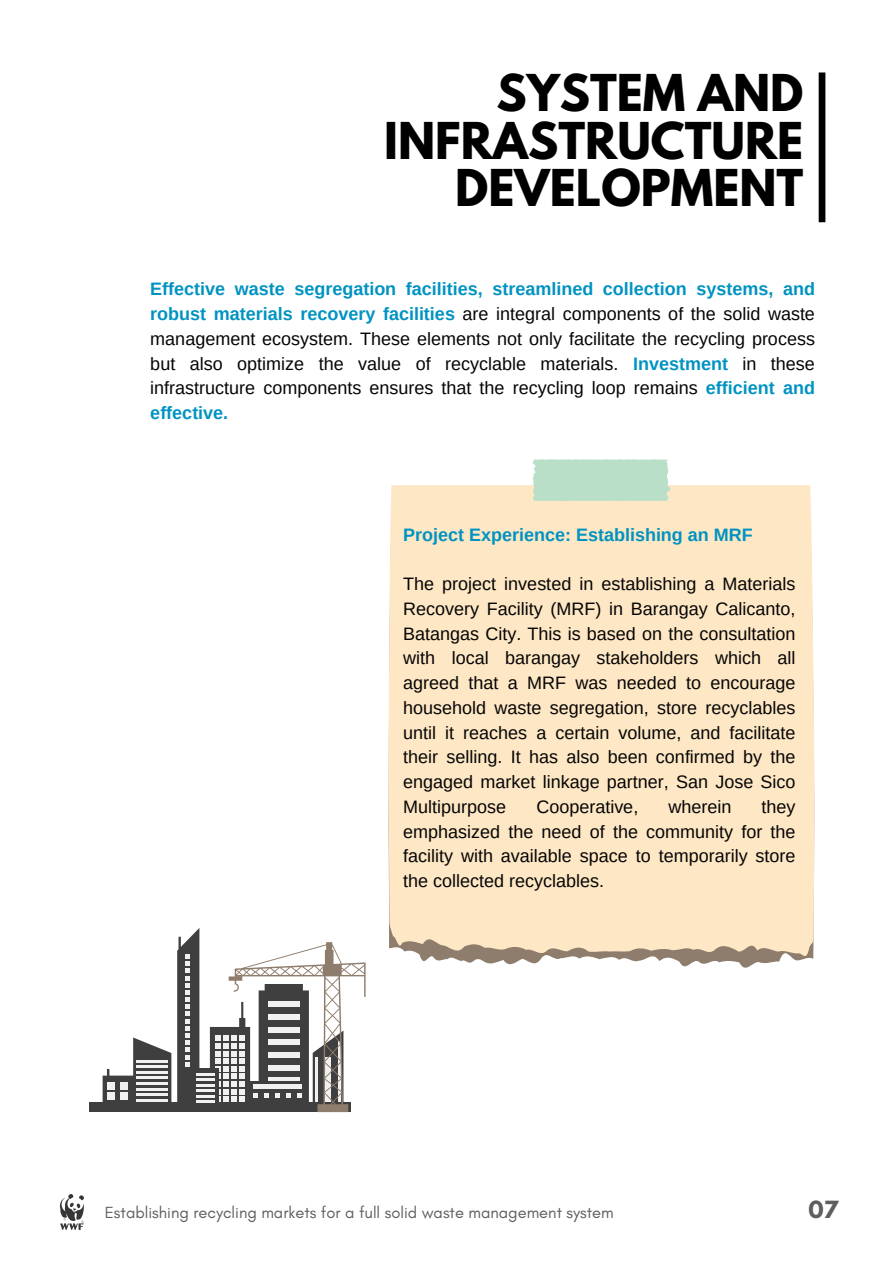
<style>
.page{position:relative;width:893px;height:1264px;background:#fff}
.page>*{position:absolute;margin:0;border:0;box-sizing:border-box;transform-origin:0 0}
.t1{font:700 45px/47.2px "League Spartan";color:#000;text-align:right}
.t2{font:700 21px "League Spartan";color:#5e5e5e}
.t3{font:18px/24.8px "Arimo";color:#050505;text-align:justify}
.t4{font:700 18px "Arimo";color:#0093c2}
.t5{font:16.5px "Glacial Indifference";color:#5e5e5e}
.s1{font-weight:700;color:#0093c2}
</style>
<div class="page">
<div style="left:818px;top:72px;width:7px;height:150px;background:#000"></div>
<div style="left:388px;top:485px;width:426px;height:475px;background:#fee7c4"></div>
<svg style="left:532px;top:459px;width:140px;height:42px;background:#bce0cb"></svg>
<div style="left:89px;top:1102px;width:262px;height:10px;background:#3f3f3f"></div>
<svg style="left:103px;top:1037px;width:68px;height:65px"></svg>
<div style="left:120px;top:1082px;width:8px;height:7px;background:#f1f1f1"></div>
<div style="left:107px;top:1082px;width:7px;height:7px;background:#f1f1f1"></div>
<div style="left:120px;top:1092px;width:8px;height:8px;background:#f1f1f1"></div>
<div style="left:107px;top:1092px;width:7px;height:8px;background:#f1f1f1"></div>
<hr style="left:136px;top:1059px;width:32px;height:3px;background:#f1f1f1">
<hr style="left:136px;top:1065px;width:32px;height:2px;background:#f1f1f1">
<hr style="left:136px;top:1071px;width:32px;height:2px;background:#f1f1f1">
<hr style="left:136px;top:1076px;width:32px;height:3px;background:#f1f1f1">
<hr style="left:136px;top:1082px;width:32px;height:2px;background:#f1f1f1">
<hr style="left:136px;top:1087px;width:32px;height:3px;background:#f1f1f1">
<hr style="left:136px;top:1093px;width:32px;height:2px;background:#f1f1f1">
<hr style="left:136px;top:1099px;width:32px;height:2px;background:#f1f1f1">
<svg style="left:177px;top:928px;width:188px;height:184px"></svg>
<img style="left:60px;top:1194px;width:24px;height:35px">
<p class="t1" style="left:384px;top:75px;width:420px">SYSTEM AND<br>INFRASTRUCTURE<br>DEVELOPMENT</p>
<p class="t3" style="left:150px;top:277px;width:666px"><span class="s1">Effective waste segregation facilities, streamlined collection systems, and robust materials recovery facilities</span> are integral components of the solid waste management ecosystem. These elements not only facilitate the recycling process but also optimize the value of recyclable materials. <span class="s1">Investment</span> in these infrastructure components ensures that the recycling loop remains <span class="s1">efficient and effective.</span></p>
<p class="t4" style="left:403px;top:524px;width:351px">Project Experience: Establishing an MRF</p>
<p class="t3" style="left:403px;top:571px;width:394px">The project invested in establishing a Materials Recovery Facility (MRF) in Barangay Calicanto, Batangas City. This is based on the consultation with local barangay stakeholders which all agreed that a MRF was needed to encourage household waste segregation, store recyclables until it reaches a certain volume, and facilitate their selling. It has also been confirmed by the engaged market linkage partner, San Jose Sico Multipurpose</p>
<p class="t3" style="left:403px;top:794px;width:394px;text-indent:358px">they emphasized the need of the community for the facility with available space to temporarily store the collected recyclables.</p>
<p class="t3" style="left:536px;top:794px;width:103px">Cooperative,</p>
<p class="t3" style="left:668px;top:794px;width:64px">wherein</p>
<p class="t5" style="left:105px;top:1202px;width:510px">Establishing recycling markets for a full solid waste management system</p>
<p class="t2" style="left:808px;top:1198px;width:31px">07</p>
</div>
